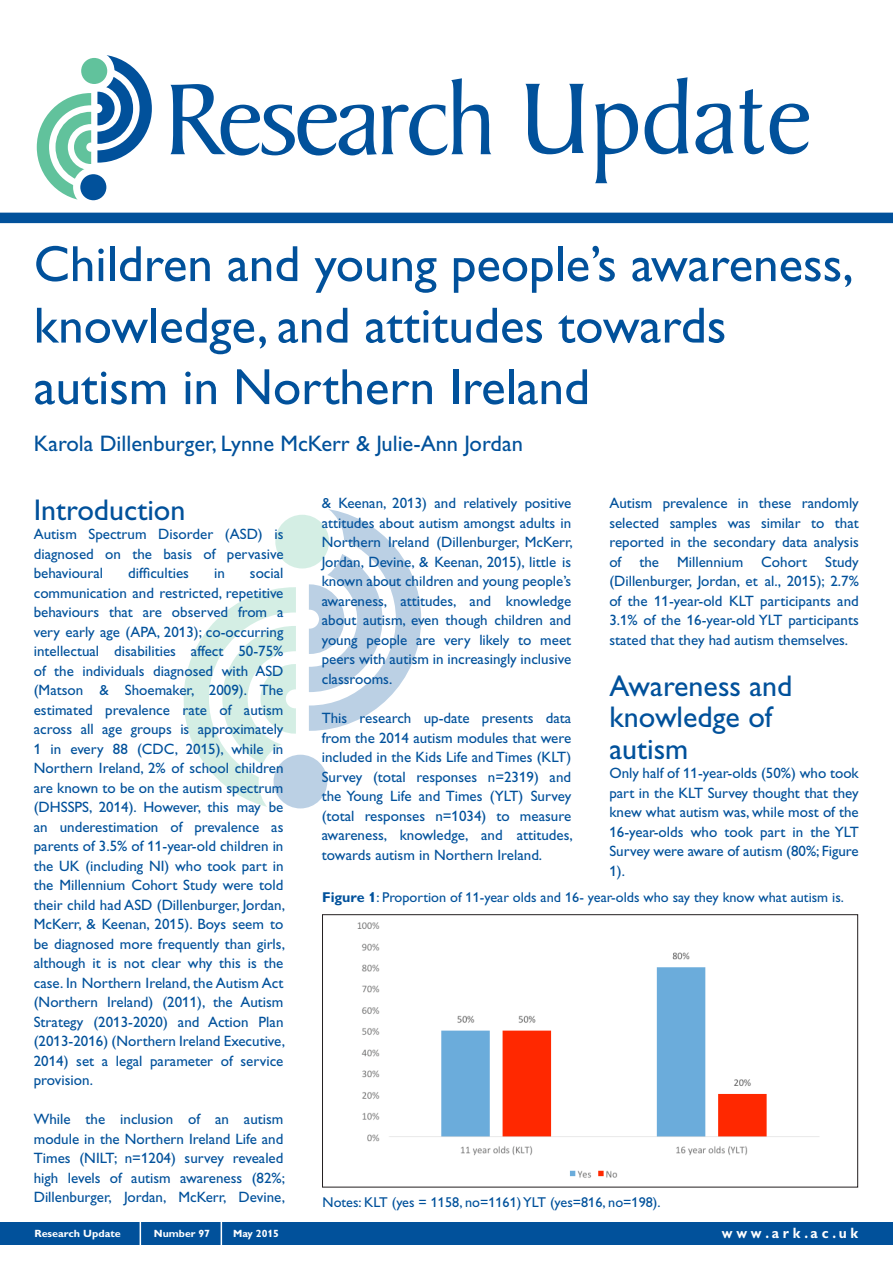
<style>
.page{position:relative;width:893px;height:1263px;background:#fff}
.page>*{position:absolute;margin:0;border:0;box-sizing:border-box;transform-origin:0 0}
.Heading_1{font:51px/61.5px "Gill Alt One";color:#01519b}
.t1{font:30px/31.5px "Gill Alt One";color:#01519b}
.t2{font:22.5px "Gill Alt One";color:#01519b}
.t3{font:15px/19.5px "Gill Alt One";color:#01519b;text-align:justify}
.t4{font:700 15px "Gill Alt One";color:#fff;scale:.92 1}
.t5{font:14.25px "Gill Alt One";color:#01519b}
.t6{font:700 10.5px "Gill Alt One";color:#fff}
.s1{font-weight:700}
</style>
<div class="page">
<svg style="left:183px;top:587px;width:113px;height:221px"></svg>
<svg style="left:309px;top:509px;width:113px;height:222px"></svg>
<div style="left:275px;top:515px;width:54px;height:53px;background:#d4eee4;border-radius:50%"></div>
<div style="left:274px;top:755px;width:53px;height:53px;background:#bbd0e4;border-radius:50%"></div>
<div style="left:0;top:1222px;width:893px;height:23px;background:#01519b"></div>
<svg style="left:140px;top:1222px;width:1px;height:23px"></svg>
<svg style="left:221px;top:1222px;width:1px;height:23px"></svg>
<svg style="left:36px;top:93px;width:55px;height:107px"></svg>
<svg style="left:97px;top:55px;width:55px;height:108px"></svg>
<div style="left:81px;top:58px;width:26px;height:26px;background:#61c29c;border-radius:50%"></div>
<div style="left:80px;top:174px;width:26px;height:26px;background:#01519b;border-radius:50%"></div>
<svg style="left:170px;top:78px;width:321px;height:77px"></svg>
<svg style="left:525px;top:84px;width:59px;height:70px"></svg>
<svg style="left:595px;top:104px;width:43px;height:79px"></svg>
<svg style="left:645px;top:77px;width:44px;height:77px"></svg>
<svg style="left:695px;top:104px;width:39px;height:50px"></svg>
<svg style="left:740px;top:89px;width:24px;height:65px"></svg>
<svg style="left:770px;top:104px;width:39px;height:50px"></svg>
<div style="left:0;top:213px;width:893px;height:10px;background:#01519b"></div>
<img style="left:357px;top:922px;width:463px;height:256px">
<div style="left:322px;top:914px;width:536px;height:273px;border:1px solid #231f20"></div>
<p class="Heading_1" style="left:34px;top:233px;width:821px">Children and young people’s awareness, knowledge, and attitudes towards autism in Northern Ireland</p>
<p class="t2" style="left:34px;top:430px;width:491px">Karola Dillenburger, Lynne McKerr &amp; Julie-Ann Jordan</p>
<p class="t1" style="left:34px;top:494px;width:153px">Introduction</p>
<p class="t3" style="left:34px;top:524px;width:251px">Autism Spectrum Disorder (ASD) is diagnosed on the basis of pervasive behavioural</p>
<p class="t3" style="left:128px;top:563px;width:62px">difficulties</p>
<p class="t3" style="left:214px;top:563px;width:12px">in</p>
<p class="t3" style="left:34px;top:563px;width:253px;text-indent:216px">social communication and restricted, repetitive behaviours that are observed from a very early age (APA, 2013); co-occurring intellectual disabilities affect 50-75% of the individuals diagnosed with ASD (Matson &amp; Shoemaker, 2009). The estimated prevalence rate of autism across all age groups is approximately 1 in every 88 (CDC, 2015), while in Northern Ireland, 2% of school children are known to be on the autism spectrum (DHSSPS, 2014). However, this may be an underestimation of prevalence as parents of 3.5% of 11-year-old children in the UK (including NI) who took part in the Millennium Cohort Study were told their child had ASD (Dillenburger, Jordan, McKerr, &amp; Keenan, 2015). Boys seem to be diagnosed more frequently than girls, although it is not clear why this is the case. In Northern Ireland, the Autism Act (Northern Ireland) (2011), the Autism Strategy (2013-2020) and Action Plan (2013-2016) (Northern Ireland Executive, 2014) set a legal parameter of service provision.</p>
<p class="t3" style="left:34px;top:1109px;width:253px">While the inclusion of an autism module in the Northern Ireland Life and Times (NILT; n=1204) survey revealed high levels of autism awareness (82%; Dillenburger, Jordan, McKerr, Devine,</p>
<p class="t3" style="left:322px;top:494px;width:252px">&amp; Keenan, 2013) and relatively positive attitudes about autism amongst adults in Northern Ireland (Dillenburger, McKerr, Jordan, Devine, &amp; Keenan, 2015), little is known about children and young people’s awareness, attitudes, and knowledge about autism, even though children and young people are very likely to meet peers with autism in increasingly inclusive classrooms.</p>
<p class="t3" style="left:322px;top:708px;width:252px">This research up-date presents data from the 2014 autism modules that were included in the Kids Life and Times (KLT)<br>Survey (total responses n=2319) and the Young Life and Times (YLT) Survey (total responses n=1034) to measure awareness, knowledge, and attitudes, towards autism in Northern Ireland.</p>
<p class="t3" style="left:609px;top:493px;width:251px">Autism prevalence in these randomly selected samples was similar to that reported in the secondary data analysis of the Millennium Cohort Study (Dillenburger, Jordan, et al., 2015); 2.7% of the 11-year-old KLT participants and 3.1% of the 16-year-old YLT participants stated that they had autism themselves.</p>
<p class="t1" style="left:609px;top:670px;width:185px">Awareness and knowledge of autism</p>
<p class="t3" style="left:609px;top:763px;width:251px">Only half of 11-year-olds (50%) who took part in the KLT Survey thought that they knew what autism was, while most of the 16-year-olds who took part in the YLT Survey were aware of autism (80%; Figure 1).</p>
<p class="t5" style="left:322px;top:889px;width:523px"><span class="s1">Figure 1</span>: Proportion of 11-year olds and 16- year-olds who say they know what autism is.</p>
<p class="t5" style="left:323px;top:1194px;width:340px">Notes: KLT (yes = 1158, no=1161) YLT (yes=816, no=198).</p>
<p class="t6" style="left:34px;top:1227px;width:88px">Research Update</p>
<p class="t6" style="left:154px;top:1227px;width:58px">Number 97</p>
<p class="t6" style="left:233px;top:1227px;width:47px">May 2015</p>
<p class="t4" style="left:722px;top:1224px;width:150px">w w w . a r k . a c . u k</p>
</div>
